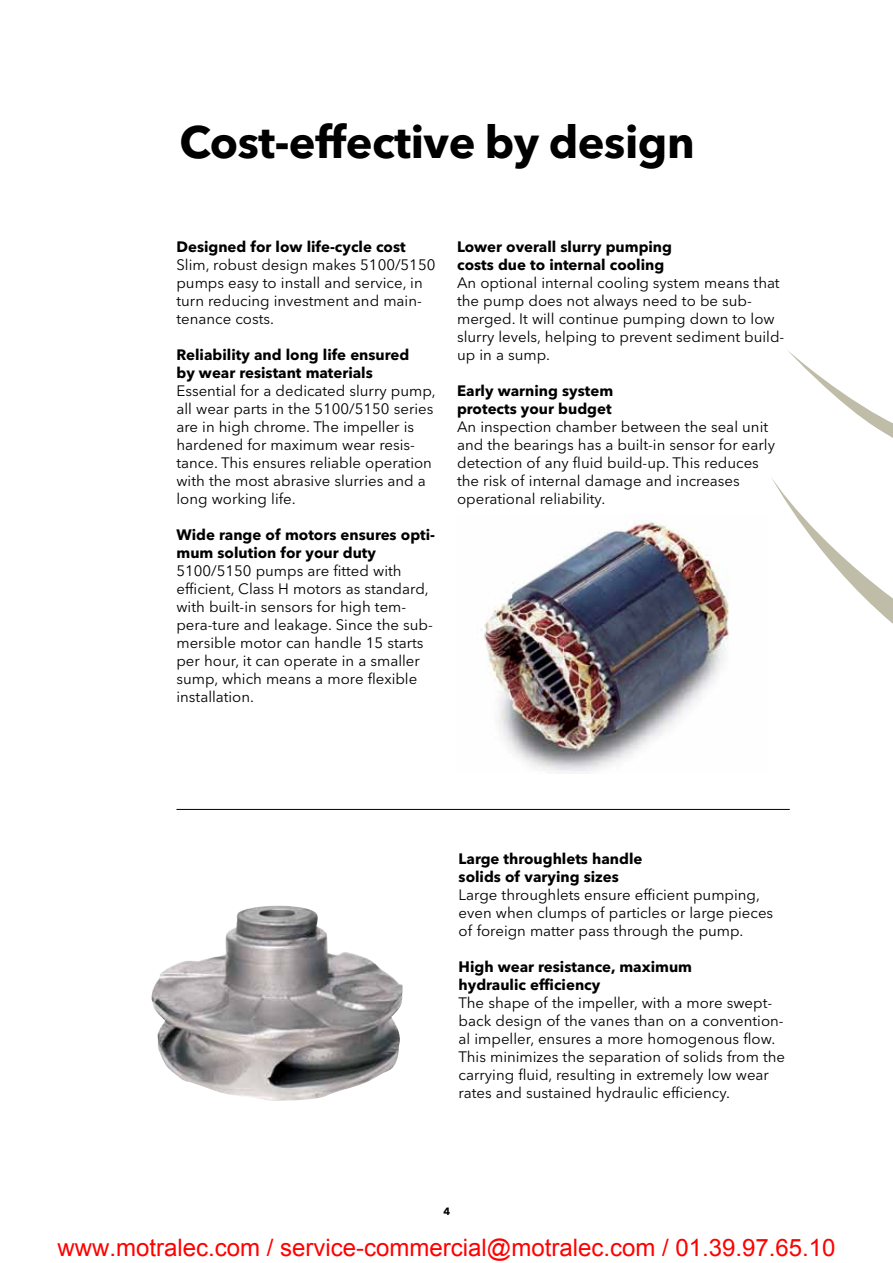
<style>
.page{position:relative;width:893px;height:1263px;background:#fff}
.page>*{position:absolute;margin:0;border:0;box-sizing:border-box;transform-origin:0 0}
.t1{font:700 45px "Avenir Next LT Pro";letter-spacing:-.01em;color:#000}
.t2{font:24px "Arial";color:#f00}
.t3{font:15px/18px "Avenir Next LT Pro";color:#000}
.t4{font:700 15px/18px "Avenir Next LT Pro";color:#000}
.t5{font:700 10.5px "Avenir Next LT Pro";color:#000}
</style>
<div class="page">
<svg style="left:787px;top:350px;width:106px;height:88px"></svg>
<svg style="left:772px;top:478px;width:121px;height:146px"></svg>
<img style="left:152px;top:905px;width:251px;height:196px">
<hr style="left:176px;top:809px;width:614px;height:1px;background:#000">
<img style="left:481px;top:520px;width:248px;height:251px">
<h1 class="t1" style="left:179px;top:115px;width:517px">Cost-effective by design</h1>
<p class="t4" style="left:176px;top:238px;width:231px">Designed for low life-cycle cost</p>
<p class="t3" style="left:176px;top:256px;width:260px">Slim, robust design makes 5100/5150 pumps easy to install and service, in turn reducing investment and main&shy;tenance costs.</p>
<p class="t4" style="left:176px;top:346px;width:234px">Reliability and long life ensured by wear resistant materials</p>
<p class="t3" style="left:176px;top:382px;width:261px">Essential for a dedicated slurry pump, all wear parts in the 5100/5150 series are in high chrome. The impeller is hardened for maximum wear resis&shy;tance. This ensures reliable operation with the most abrasive slurries and a long working life.</p>
<p class="t4" style="left:176px;top:526px;width:260px">Wide range of motors ensures opti&shy;mum solution for your duty</p>
<p class="t3" style="left:176px;top:562px;width:258px">5100/5150 pumps are fitted with efficient, Class H motors as standard, with built-in sensors for high tem&shy;pera-ture and leakage. Since the sub&shy;mersible motor can handle 15 starts per hour, it can operate in a smaller sump, which means a more flexible installation.</p>
<p class="t4" style="left:457px;top:238px;width:216px">Lower overall slurry pumping costs due to internal cooling</p>
<p class="t3" style="left:457px;top:274px;width:329px">An optional internal cooling system means that the pump does not always need to be sub&shy;merged. It will continue pumping down to low slurry levels, helping to prevent sediment build&shy;up in a sump.</p>
<p class="t4" style="left:457px;top:382px;width:158px">Early warning system protects your budget</p>
<p class="t3" style="left:457px;top:418px;width:319px">An inspection chamber between the seal unit and the bearings has a built-in sensor for early detection of any fluid build-up. This reduces the risk of internal damage and increases operational reliability.</p>
<p class="t4" style="left:459px;top:850px;width:185px">Large throughlets handle solids of varying sizes</p>
<p class="t3" style="left:459px;top:886px;width:316px">Large throughlets ensure efficient pumping, even when clumps of particles or large pieces of foreign matter pass through the pump.</p>
<p class="t4" style="left:459px;top:958px;width:235px">High wear resistance, maximum hydraulic efficiency</p>
<p class="t3" style="left:459px;top:994px;width:328px">The shape of the impeller, with a more swept&shy;back design of the vanes than on a convention&shy;al impeller, ensures a more homogenous flow.<br>This minimizes the separation of solids from the carrying fluid, resulting in extremely low wear rates and sustained hydraulic efficiency.</p>
<p class="t5" style="left:443px;top:1205px;width:8px">4</p>
<h2 class="t2" style="left:58px;top:1239px;width:780px">www.motralec.com / service-commercial@motralec.com / 01.39.97.65.10</h2>
</div>
